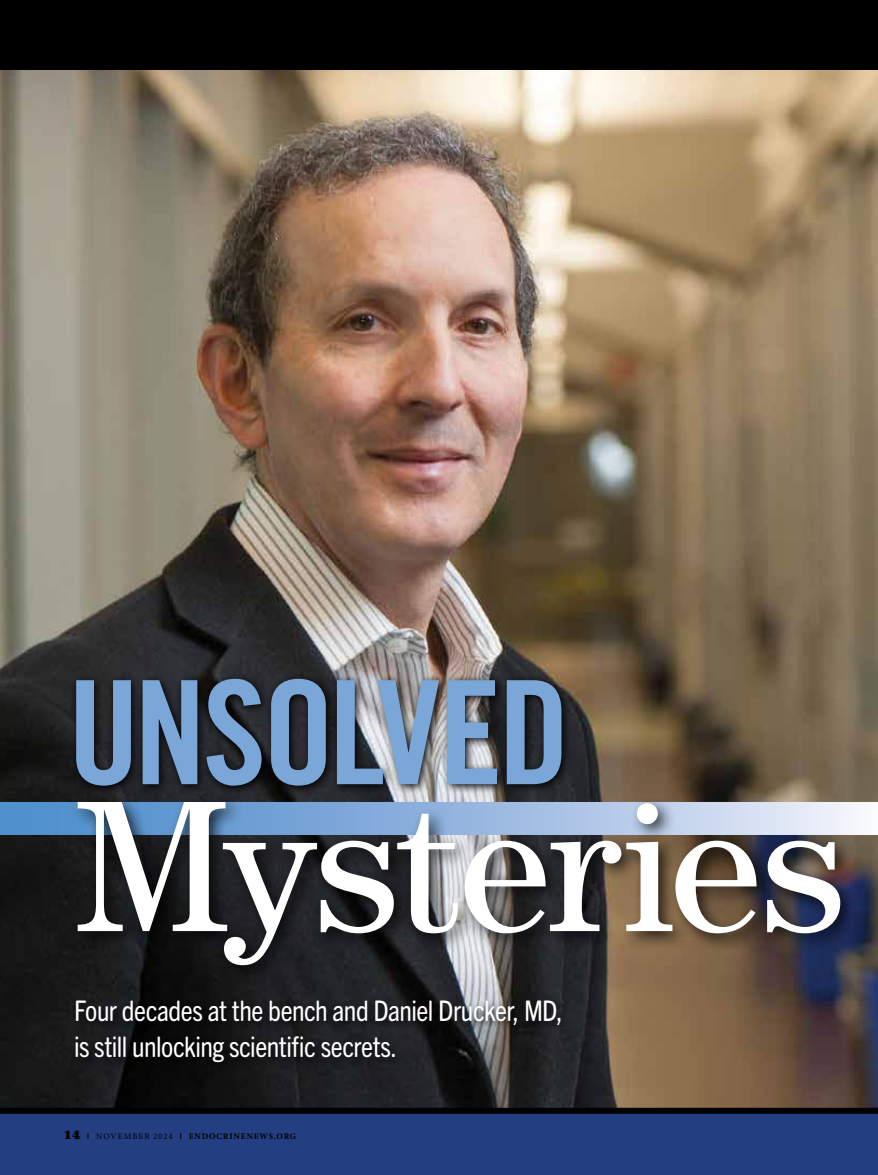
<style>
.page{position:relative;width:878px;height:1175px;background:#fff}
.page>*{position:absolute;margin:0;border:0;box-sizing:border-box;transform-origin:0 0}
.t1{font:187.5px "Century";letter-spacing:-.01em;color:#fff}
.t2{font:144px "Trade Gothic LT Std Bd Cn 20";letter-spacing:-.03em;color:#7ba6d8}
.t3{font:condensed 28.5px/36px "Trade Gothic Next SR Pro";letter-spacing:-.015em;color:#fff}
.t4{font:700 8.7px "Minion Pro";letter-spacing:.09em;color:#000}
.s1{font-family:"Century";font-weight:900;font-size:12px}
.s2{font-family:"Century"}
.s3{font-weight:400}
</style>
<div class="page">
<img style="left:0;top:69px;width:878px;height:1038px">
<div style="left:0;top:1113px;width:878px;height:61px;background:#233e81"></div>
<div style="left:0;top:1107px;width:878px;height:6px;background:#000"></div>
<div style="left:72px;top:996px;width:500px;height:77px;background:#000;opacity:.75"></div>
<svg style="left:70px;top:672px;width:502px;height:122px;background:#2c2c2d"></svg>
<div style="left:0;top:0;width:878px;height:69px;background:#000"></div>
<svg style="left:0;top:802px;width:878px;height:33px;fill:#5191cd"></svg>
<div style="left:70px;top:794px;width:788px;height:190px;background:#000;opacity:.75"></div>
<h2 class="t2" style="left:68px;top:645px;width:504px">UNSOLVED</h2>
<h1 class="t1" style="left:74px;top:757px;width:772px">Mysteries</h1>
<p class="t3" style="left:74px;top:990px;width:490px">Four decades at the bench and Daniel Drucker, MD, is still unlocking scientific secrets.</p>
<p class="t4" style="left:64px;top:1130px;width:234px"><span class="s1">14</span> <span class="s2">|</span> <span class="s3">NOVEMBER 2024</span> <span class="s2">|</span> ENDOCRINENEWS.ORG</p>
</div>
